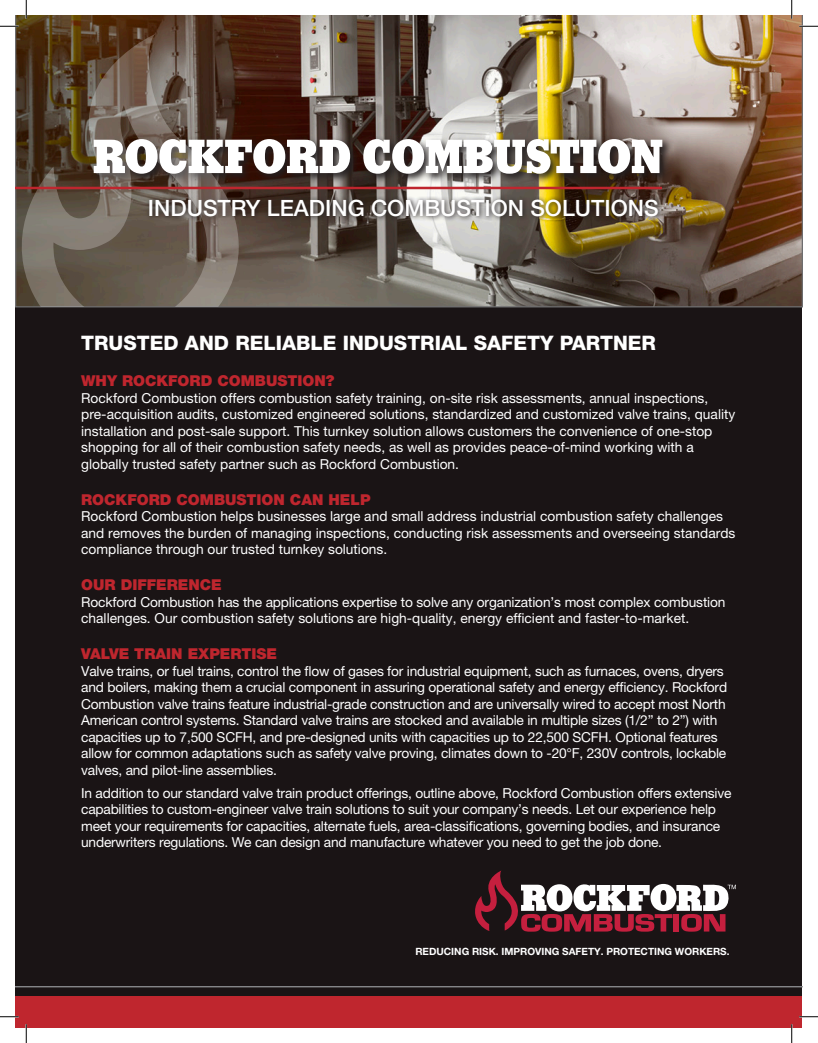
<style>
.page{position:relative;width:818px;height:1043px;background:#fff}
.page>*{position:absolute;margin:0;border:0;box-sizing:border-box;transform-origin:0 0}
.t1{font:900 50px "Stymie";letter-spacing:-.02em;color:#fff}
.t2{font:500 22.5px "Helvetica Neue LT Pro";color:#fff}
.t3{font:800 20px "Helvetica Neue LT Pro";color:#fff}
.t4{font:900 15px "Helvetica Neue LT Pro";color:#bf262e}
.t5{font:13.75px/16.5px "Helvetica Neue LT Pro";letter-spacing:-.015em;color:#fff}
.t6{font:700 10px "Helvetica Neue LT Pro";color:#fff}
</style>
<div class="page">
<div style="left:16px;top:16px;width:786px;height:1011px;background:#1a1415"></div>
<img style="left:15px;top:15px;width:787px;height:292px">
<div style="left:146px;top:196px;width:518px;height:26px;background:#231f20;opacity:.94"></div>
<svg style="left:262px;top:136px;width:411px;height:48px"></svg>
<svg style="left:475px;top:870px;width:260px;height:61px"></svg>
<div style="left:16px;top:995px;width:786px;height:32px;background:#bf262e"></div>
<hr style="left:15px;top:986px;width:787px;height:1px;background:#939598">
<svg style="left:15px;top:34px;width:247px;height:272px"></svg>
<hr style="left:15px;top:187px;width:647px;height:2px;background:#bf262e">
<svg style="left:0;top:25px;width:19px;height:2px"></svg>
<svg style="left:799px;top:25px;width:19px;height:2px"></svg>
<svg style="left:0;top:1015px;width:19px;height:2px"></svg>
<svg style="left:799px;top:1016px;width:19px;height:1px"></svg>
<svg style="left:25px;top:0;width:2px;height:19px"></svg>
<svg style="left:25px;top:1024px;width:2px;height:18px"></svg>
<svg style="left:790px;top:0;width:2px;height:19px"></svg>
<svg style="left:790px;top:1024px;width:2px;height:18px"></svg>
<h1 class="t1" style="left:92px;top:128px;width:572px">ROCKFORD COMBUSTION</h1>
<h2 class="t2" style="left:148px;top:194px;width:512px">INDUSTRY LEADING COMBUSTION SOLUTIONS</h2>
<h3 class="t3" style="left:81px;top:331px;width:576px">TRUSTED AND RELIABLE INDUSTRIAL SAFETY PARTNER</h3>
<p class="t4" style="left:81px;top:372px;width:255px">WHY ROCKFORD COMBUSTION?</p>
<p class="t5" style="left:81px;top:389px;width:655px">Rockford Combustion offers combustion safety training, on-site risk assessments, annual inspections, pre-acquisition audits, customized engineered solutions, standardized and customized valve trains, quality installation and post-sale support. This turnkey solution allows customers the convenience of one-stop shopping for all of their combustion safety needs, as well as provides peace-of-mind working with a globally trusted safety partner such as Rockford Combustion.</p>
<p class="t4" style="left:81px;top:490px;width:291px">ROCKFORD COMBUSTION CAN HELP</p>
<p class="t5" style="left:81px;top:508px;width:655px">Rockford Combustion helps businesses large and small address industrial combustion safety challenges and removes the burden of managing inspections, conducting risk assessments and overseeing standards compliance through our trusted turnkey solutions.</p>
<p class="t4" style="left:81px;top:576px;width:142px">OUR DIFFERENCE</p>
<p class="t5" style="left:81px;top:593px;width:645px">Rockford Combustion has the applications expertise to solve any organization’s most complex combustion challenges. Our combustion safety solutions are high-quality, energy efficient and faster-to-market.</p>
<p class="t4" style="left:81px;top:645px;width:197px">VALVE TRAIN EXPERTISE</p>
<p class="t5" style="left:81px;top:662px;width:647px">Valve trains, or fuel trains, control the flow of gases for industrial equipment, such as furnaces, ovens, dryers and boilers, making them a crucial component in assuring operational safety and energy efficiency. Rockford Combustion valve trains feature industrial-grade construction and are universally wired to accept most North American control systems. Standard valve trains are stocked and available in multiple sizes (1/2” to 2”) with capacities up to 7,500 SCFH, and pre-designed units with capacities up to 22,500 SCFH. Optional features allow for common adaptations such as safety valve proving, climates down to -20°F, 230V controls, lockable valves, and pilot-line assemblies.</p>
<p class="t5" style="left:81px;top:784px;width:651px">In addition to our standard valve train product offerings, outline above, Rockford Combustion offers extensive capabilities to custom-engineer valve train solutions to suit your company’s needs. Let our experience help meet your requirements for capacities, alternate fuels, area-classifications, governing bodies, and insurance underwriters regulations. We can design and manufacture whatever you need to get the job done.</p>
<p class="t6" style="left:415px;top:945px;width:316px">REDUCING RISK. IMPROVING SAFETY. PROTECTING WORKERS.</p>
</div>
